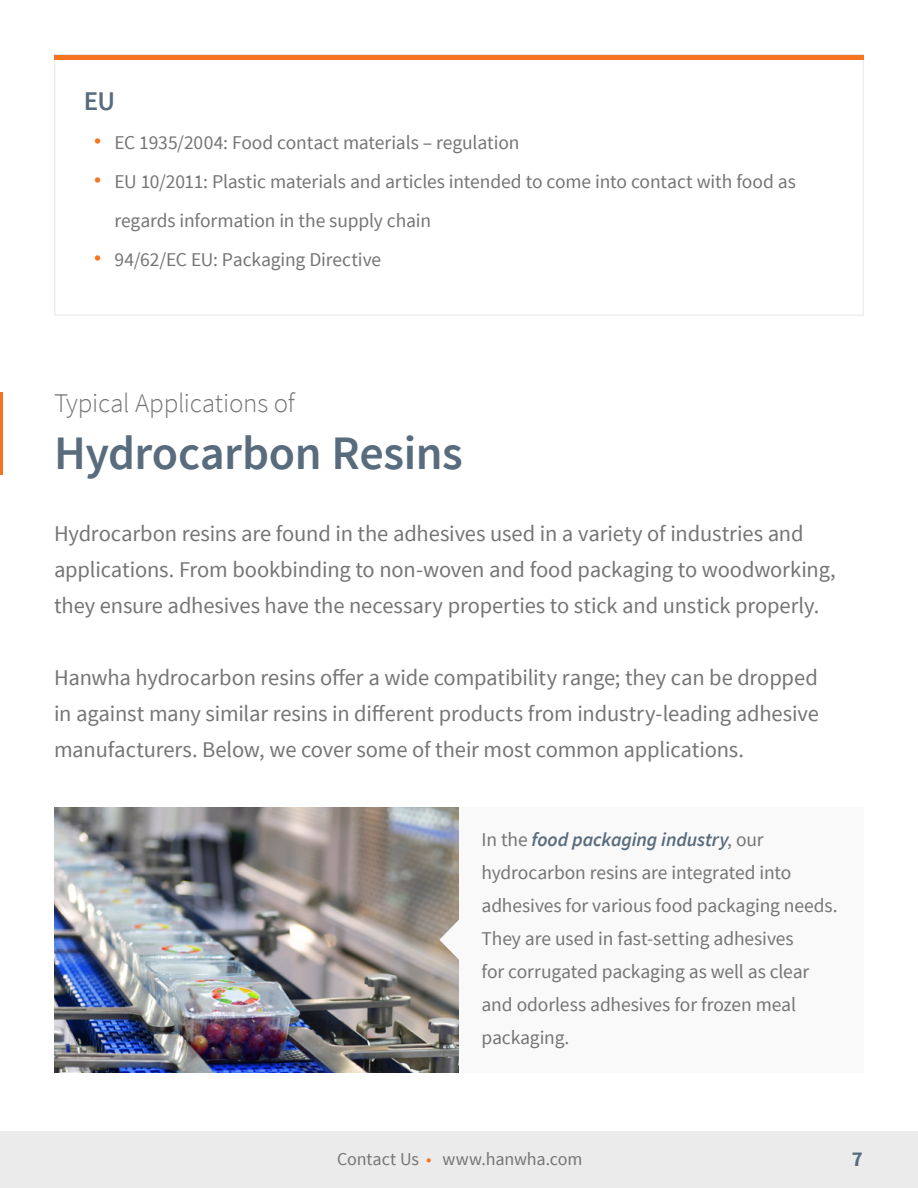
<style>
.page{position:relative;width:918px;height:1188px;background:#fff}
.page>*{position:absolute;margin:0;border:0;box-sizing:border-box;transform-origin:0 0}
.H1{font:600 48px "Source Sans Pro";letter-spacing:-.01em;color:#586c7d}
.H1-2{font:300 27px "Source Sans Pro";letter-spacing:-.01em;color:#767576}
.t1{font:600 27px "Source Sans Pro";color:#586c7d}
.Body{font:22.5px/36px "Source Sans Pro";letter-spacing:-.005em;color:#767576}
.t2{font:700 21px "Source Sans Pro";color:#586c7d}
.Body-2{font:19.5px/33px "Source Sans Pro";letter-spacing:-.005em;color:#767576}
.t3{font:18px "Source Sans Pro";letter-spacing:-.005em;color:#767576}
.s1{font-family:"Raleway";font-weight:900;font-size:22.8px;color:#f47421}
.s2{font-weight:600;font-style:italic;color:#586c7d}
.s3{color:#f47421}
</style>
<div class="page">
<div style="left:0;top:1131px;width:918px;height:57px;background:#ebebeb"></div>
<hr style="left:54px;top:55px;width:810px;height:4px;background:#f47421">
<hr style="left:0;top:392px;width:3px;height:83px;background:#f47421">
<img style="left:54px;top:807px;width:405px;height:265px">
<div style="left:459px;top:807px;width:405px;height:265px;background:#faf9f9"></div>
<svg style="left:439px;top:918px;width:20px;height:44px"></svg>
<h3 class="t1" style="left:84px;top:84px;width:33px">EU</h3>
<p class="Body-2" style="left:93px;top:127px;width:428px"><span class="s1">•</span> EC 1935/2004: Food contact materials – regulation</p>
<p class="Body-2" style="left:114px;top:163px;width:683px;line-height:39px;text-indent:-21px"><span class="s1">•</span> EU 10/2011: Plastic materials and articles intended to come into contact with food as regards information in the supply chain</p>
<p class="Body-2" style="left:93px;top:244px;width:289px"><span class="s1">•</span> 94/62/EC EU: Packaging Directive</p>
<h2 class="H1-2" style="left:54px;top:387px;width:242px">Typical Applications of</h2>
<h2 class="H1" style="left:54px;top:423px;width:410px">Hydrocarbon Resins</h2>
<p class="Body" style="left:54px;top:516px;width:783px">Hydrocarbon resins are found in the adhesives used in a variety of industries and applications. From bookbinding to non-woven and food packaging to woodworking, they ensure adhesives have the necessary properties to stick and unstick properly.</p>
<p class="Body" style="left:54px;top:660px;width:766px;text-align:justify">Hanwha hydrocarbon resins offer a wide compatibility range; they can be dropped in against many similar resins in different products from industry-leading adhesive manufacturers. Below, we cover some of their most common applications.</p>
<p class="Body-2" style="left:482px;top:823px;width:358px">In the <span class="s2">food packaging industry</span>, our hydrocarbon resins are integrated into adhesives for various food packaging needs.<br>They are used in fast-setting adhesives<br>for corrugated packaging as well as clear and odorless adhesives for frozen meal packaging.</p>
<p class="t3" style="left:337px;top:1148px;width:247px">Contact Us <span class="s3">•</span> www.hanwha.com</p>
<p class="t2" style="left:852px;top:1145px;width:13px">7</p>
</div>
